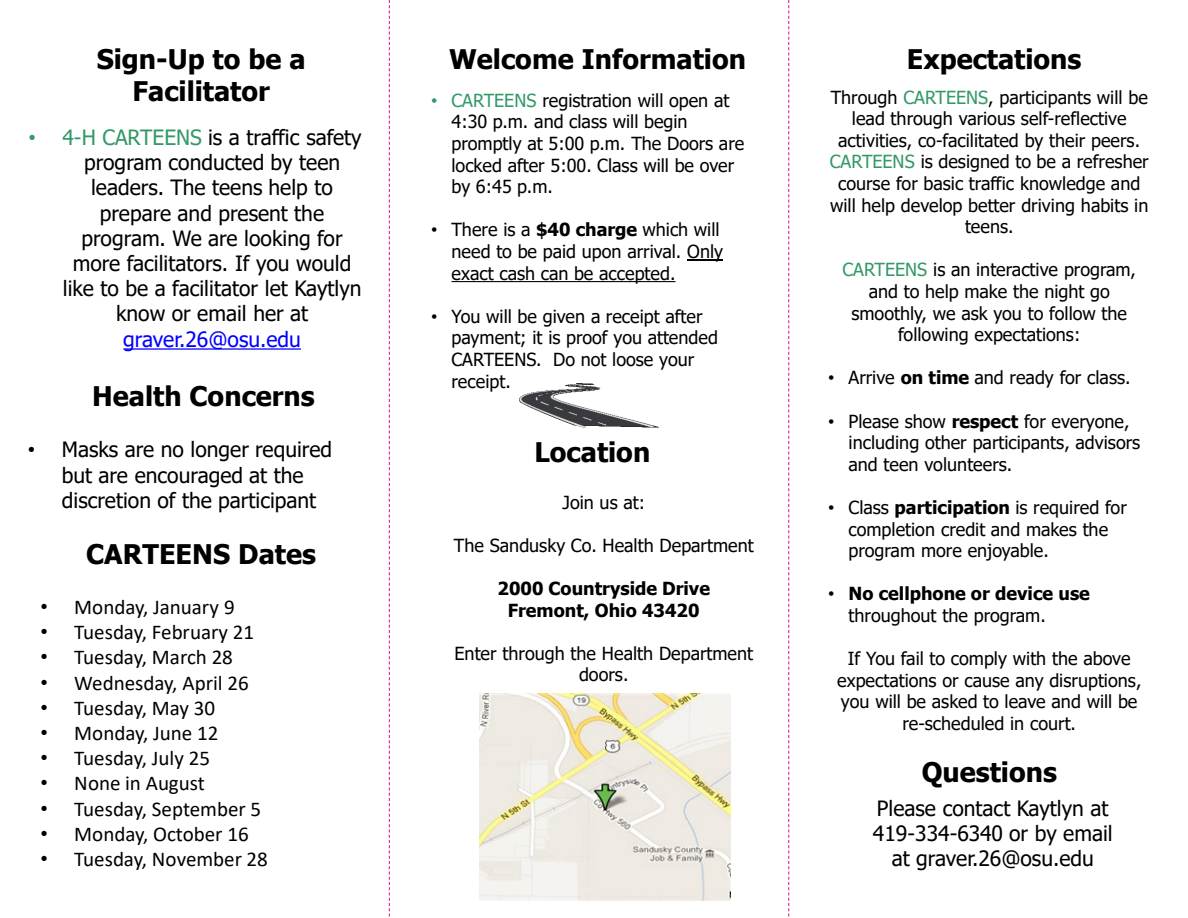
<style>
.page{position:relative;width:1188px;height:918px;background:#fff}
.page>*{position:absolute;margin:0;border:0;box-sizing:border-box;transform-origin:0 0}
.t1{font:700 27px/32.4px "Tahoma";color:#000;text-align:center}
.t2{font:21px/25.2px "Tahoma";color:#000;text-align:center}
.t3{font:21px "Calibri";letter-spacing:-.005em;color:#000}
.t4{font:21px "Tahoma";color:#00f}
.t5{font:18px/21.6px "Tahoma";color:#000}
.t6{font:700 18px/21.6px "Tahoma";color:#000}
.s1{font-family:"Arial";color:#339967}
.s2{color:#339967}
.s3{font-family:"Arial"}
.s4{font-weight:700}
.s5{font-family:"Arial";font-weight:400}
.s6{font-weight:400}
</style>
<div class="page">
<svg style="left:389px;top:0;width:1px;height:917px"></svg>
<svg style="left:788px;top:0;width:1px;height:917px"></svg>
<img style="left:480px;top:694px;width:250px;height:207px">
<hr style="left:687px;top:259px;width:36px;height:2px;background:#000">
<svg style="left:452px;top:281px;width:223px;height:1px"></svg>
<img style="left:520px;top:384px;width:138px;height:44px">
<svg style="left:123px;top:348px;width:178px;height:2px"></svg>
<p class="t1" style="left:97px;top:44px;width:210px">Sign-Up to be a<br>Facilitator</p>
<p class="t1" style="left:449px;top:44px;width:298px">Welcome Information</p>
<p class="t5" style="left:452px;top:90px;width:294px;text-indent:-20px"><span class="s1">•</span> <span class="s2">CARTEENS</span> registration will open at<br>4:30 p.m. and class will begin promptly at 5:00 p.m. The Doors are locked after 5:00. Class will be over by 6:45 p.m.</p>
<p class="t5" style="left:452px;top:220px;width:273px;text-indent:-20px"><span class="s3">•</span> There is a <span class="s4">$40 charge</span> which will need to be paid upon arrival. Only exact cash can be accepted.</p>
<p class="t5" style="left:452px;top:306px;width:268px;text-indent:-20px"><span class="s3">•</span> You will be given a receipt after payment; it is proof you attended<br>CARTEENS. Do not loose your receipt.</p>
<p class="t2" style="left:29px;top:126px;width:335px"><span class="s1">•</span> <span class="s2">4-H CARTEENS</span> is a traffic safety</p>
<p class="t2" style="left:84px;top:151px;width:258px">program conducted by teen</p>
<p class="t2" style="left:91px;top:176px;width:243px">leaders. The teens help to</p>
<p class="t2" style="left:100px;top:202px;width:226px">prepare and present the</p>
<p class="t2" style="left:82px;top:227px;width:263px">program. We are looking for</p>
<p class="t2" style="left:73px;top:252px;width:280px">more facilitators. If you would</p>
<p class="t2" style="left:63px;top:277px;width:300px">like to be a facilitator let Kaytlyn</p>
<p class="t2" style="left:116px;top:302px;width:194px">know or email her at</p>
<p class="t4" style="left:123px;top:325px;width:179px">graver.26@osu.edu</p>
<p class="t1" style="left:92px;top:381px;width:224px">Health Concerns</p>
<p class="t2" style="left:62px;top:438px;width:272px;text-align:left;text-indent:-34px"><span class="s3">•</span> Masks are no longer required but are encouraged at the discretion of the participant</p>
<p class="t1" style="left:86px;top:539px;width:231px">CARTEENS Dates</p>
<p class="t3" style="left:40px;top:592px;width:196px"><span class="s3">•</span> Monday, January 9</p>
<p class="t3" style="left:40px;top:618px;width:215px"><span class="s3">•</span> Tuesday, February 21</p>
<p class="t3" style="left:40px;top:643px;width:194px"><span class="s3">•</span> Tuesday, March 28</p>
<p class="t3" style="left:40px;top:668px;width:210px"><span class="s3">•</span> Wednesday, April 26</p>
<p class="t3" style="left:40px;top:693px;width:176px"><span class="s3">•</span> Tuesday, May 30</p>
<p class="t3" style="left:40px;top:718px;width:180px"><span class="s3">•</span> Monday, June 12</p>
<p class="t3" style="left:40px;top:744px;width:171px"><span class="s3">•</span> Tuesday, July 25</p>
<p class="t3" style="left:40px;top:769px;width:166px"><span class="s3">•</span> None in August</p>
<p class="t3" style="left:40px;top:794px;width:222px"><span class="s3">•</span> Tuesday, September 5</p>
<p class="t3" style="left:40px;top:819px;width:210px"><span class="s3">•</span> Monday, October 16</p>
<p class="t3" style="left:40px;top:844px;width:229px"><span class="s3">•</span> Tuesday, November 28</p>
<p class="t1" style="left:534px;top:437px;width:117px">Location</p>
<p class="t5" style="left:563px;top:492px;width:84px">Join us at:</p>
<p class="t5" style="left:454px;top:535px;width:301px">The Sandusky Co. Health Department</p>
<p class="t6" style="left:498px;top:578px;width:214px">2000 Countryside Drive</p>
<p class="t6" style="left:508px;top:600px;width:193px">Fremont, Ohio 43420</p>
<p class="t5" style="left:455px;top:643px;width:300px;text-align:center">Enter through the Health Department doors.</p>
<p class="t1" style="left:907px;top:44px;width:176px">Expectations</p>
<p class="t5" style="left:830px;top:87px;width:320px;text-align:center">Through <span class="s2">CARTEENS</span>, participants will be lead through various self-reflective activities, co-facilitated by their peers.<br><span class="s2">CARTEENS</span> is designed to be a refresher course for basic traffic knowledge and will help develop better driving habits in teens.</p>
<p class="t5" style="left:842px;top:260px;width:295px;text-align:center"><span class="s2">CARTEENS</span> is an interactive program, and to help make the night go smoothly, we ask you to follow the following expectations:</p>
<p class="t5" style="left:828px;top:368px;width:304px"><span class="s3">•</span> Arrive <span class="s4">on time</span> and ready for class.</p>
<p class="t5" style="left:849px;top:411px;width:293px;text-indent:-20px"><span class="s3">•</span> Please show <span class="s4">respect</span> for everyone, including other participants, advisors and teen volunteers.</p>
<p class="t5" style="left:849px;top:498px;width:280px;text-indent:-20px"><span class="s3">•</span> Class <span class="s4">participation</span> is required for completion credit and makes the program more enjoyable.</p>
<p class="t6" style="left:849px;top:584px;width:243px;text-indent:-20px"><span class="s5">•</span> No cellphone or device use <span class="s6">throughout the program.</span></p>
<p class="t5" style="left:837px;top:649px;width:306px;text-align:center">If You fail to comply with the above expectations or cause any disruptions, you will be asked to leave and will be re-scheduled in court.</p>
<p class="t1" style="left:922px;top:757px;width:137px">Questions</p>
<p class="t2" style="left:873px;top:796px;width:241px">Please contact Kaytlyn at<br>419-334-6340 or by email at graver.26@osu.edu</p>
</div>
